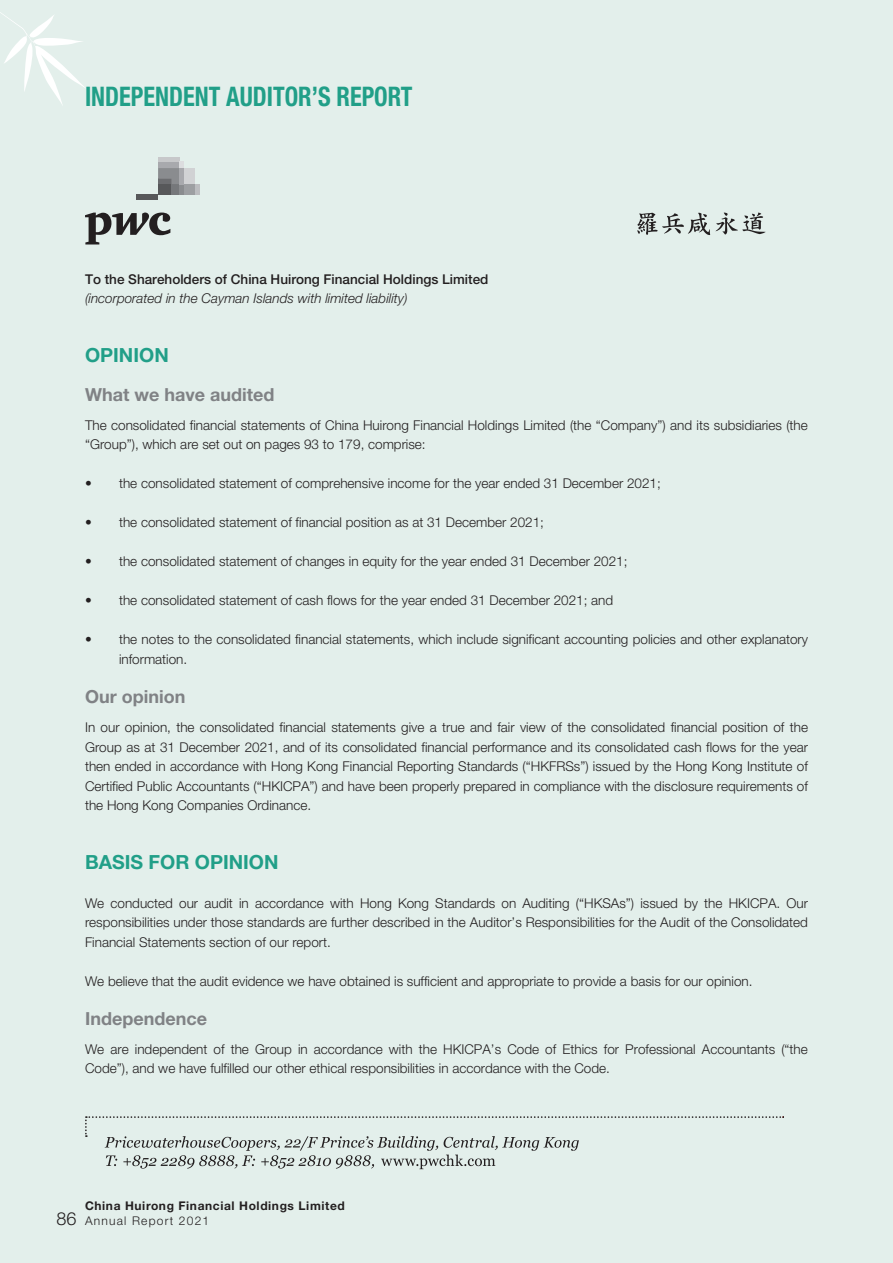
<style>
.page{position:relative;width:893px;height:1263px;background:#e3efeb}
.page>*{position:absolute;margin:0;border:0;box-sizing:border-box;transform-origin:0 0}
.t1{font:700 condensed 27px "Helvetica Neue LT Std";color:#219f88;scale:.9 1}
.t2{font:700 19.5px "Helvetica Neue LT Std";color:#219f88}
.t3{font:700 18px "Helvetica Neue LT Std";color:#808285}
.t4{font:300 18px "Helvetica Neue LT Std";color:#231f20}
.t5{font:300 13.5px/19.5px "Helvetica Neue LT Std";color:#231f20}
.t6{font:500 13.5px "Helvetica Neue LT Std";color:#231f20}
.t7{font:italic 300 13.5px "Helvetica Neue LT Std";color:#231f20}
.t8{font:700 12px "Helvetica Neue LT Std";letter-spacing:.05em;color:#231f20}
.t9{font:300 12px "Helvetica Neue LT Std";letter-spacing:.1em;color:#231f20}
</style>
<div class="page">
<svg style="left:0;top:12px;width:85px;height:93px"></svg>
<svg style="left:85px;top:213px;width:85px;height:31px"></svg>
<div style="left:194px;top:184px;width:6px;height:11px;background:#bcbdc0"></div>
<div style="left:184px;top:168px;width:10px;height:16px;background:#d1d2d4"></div>
<div style="left:137px;top:195px;width:21px;height:5px;background:#57585a"></div>
<div style="left:158px;top:184px;width:13px;height:11px;background:#57585a"></div>
<div style="left:171px;top:184px;width:8px;height:11px;background:#76787b"></div>
<div style="left:179px;top:184px;width:5px;height:11px;background:#8a8c8f"></div>
<div style="left:184px;top:184px;width:10px;height:11px;background:#9d9fa2"></div>
<div style="left:158px;top:157px;width:21px;height:5px;background:#c7c8ca"></div>
<svg style="left:158px;top:162px;width:26px;height:22px"></svg>
<div style="left:179px;top:168px;width:5px;height:16px;background:#a8a9ad"></div>
<svg style="left:637px;top:213px;width:128px;height:22px"></svg>
<svg style="left:85px;top:1116px;width:699px;height:53px"></svg>
<h1 class="t1" style="left:85px;top:80px;width:365px">INDEPENDENT AUDITOR’S REPORT</h1>
<p class="t6" style="left:85px;top:271px;width:405px">To the Shareholders of China Huirong Financial Holdings Limited</p>
<p class="t7" style="left:85px;top:290px;width:324px">(incorporated in the Cayman Islands with limited liability)</p>
<h2 class="t2" style="left:85px;top:342px;width:85px">OPINION</h2>
<h3 class="t3" style="left:85px;top:383px;width:191px">What we have audited</h3>
<p class="t5" style="left:85px;top:415px;width:724px">The consolidated financial statements of China Huirong Financial Holdings Limited (the “Company”) and its subsidiaries (the “Group”), which are set out on pages 93 to 179, comprise:</p>
<p class="t5" style="left:85px;top:473px;width:577px">• the consolidated statement of comprehensive income for the year ended 31 December 2021;</p>
<p class="t5" style="left:85px;top:512px;width:460px">• the consolidated statement of financial position as at 31 December 2021;</p>
<p class="t5" style="left:85px;top:551px;width:544px">• the consolidated statement of changes in equity for the year ended 31 December 2021;</p>
<p class="t5" style="left:85px;top:590px;width:530px">• the consolidated statement of cash flows for the year ended 31 December 2021; and</p>
<p class="t5" style="left:119px;top:629px;width:690px;text-indent:-34px">• the notes to the consolidated financial statements, which include significant accounting policies and other explanatory information.</p>
<h3 class="t3" style="left:85px;top:685px;width:102px">Our opinion</h3>
<p class="t5" style="left:85px;top:717px;width:724px;text-align:justify">In our opinion, the consolidated financial statements give a true and fair view of the consolidated financial position of the Group as at 31 December 2021, and of its consolidated financial performance and its consolidated cash flows for the year then ended in accordance with Hong Kong Financial Reporting Standards (“HKFRSs”) issued by the Hong Kong Institute of Certified Public Accountants (“HKICPA”) and have been properly prepared in compliance with the disclosure requirements of the Hong Kong Companies Ordinance.</p>
<h2 class="t2" style="left:85px;top:849px;width:195px">BASIS FOR OPINION</h2>
<p class="t5" style="left:85px;top:893px;width:724px;text-align:justify">We conducted our audit in accordance with Hong Kong Standards on Auditing (“HKSAs”) issued by the HKICPA. Our responsibilities under those standards are further described in the Auditor’s Responsibilities for the Audit of the Consolidated Financial Statements section of our report.</p>
<p class="t5" style="left:85px;top:971px;width:669px">We believe that the audit evidence we have obtained is sufficient and appropriate to provide a basis for our opinion.</p>
<h3 class="t3" style="left:85px;top:1007px;width:123px">Independence</h3>
<p class="t5" style="left:85px;top:1039px;width:724px">We are independent of the Group in accordance with the HKICPA’s Code of Ethics for Professional Accountants (“the<br>Code”), and we have fulfilled our other ethical responsibilities in accordance with the Code.</p>
<h3 class="t4" style="left:57px;top:1207px;width:22px">86</h3>
<p class="t8" style="left:85px;top:1198px;width:261px">China Huirong Financial Holdings Limited</p>
<p class="t9" style="left:85px;top:1213px;width:126px">Annual Report 2021</p>
</div>
